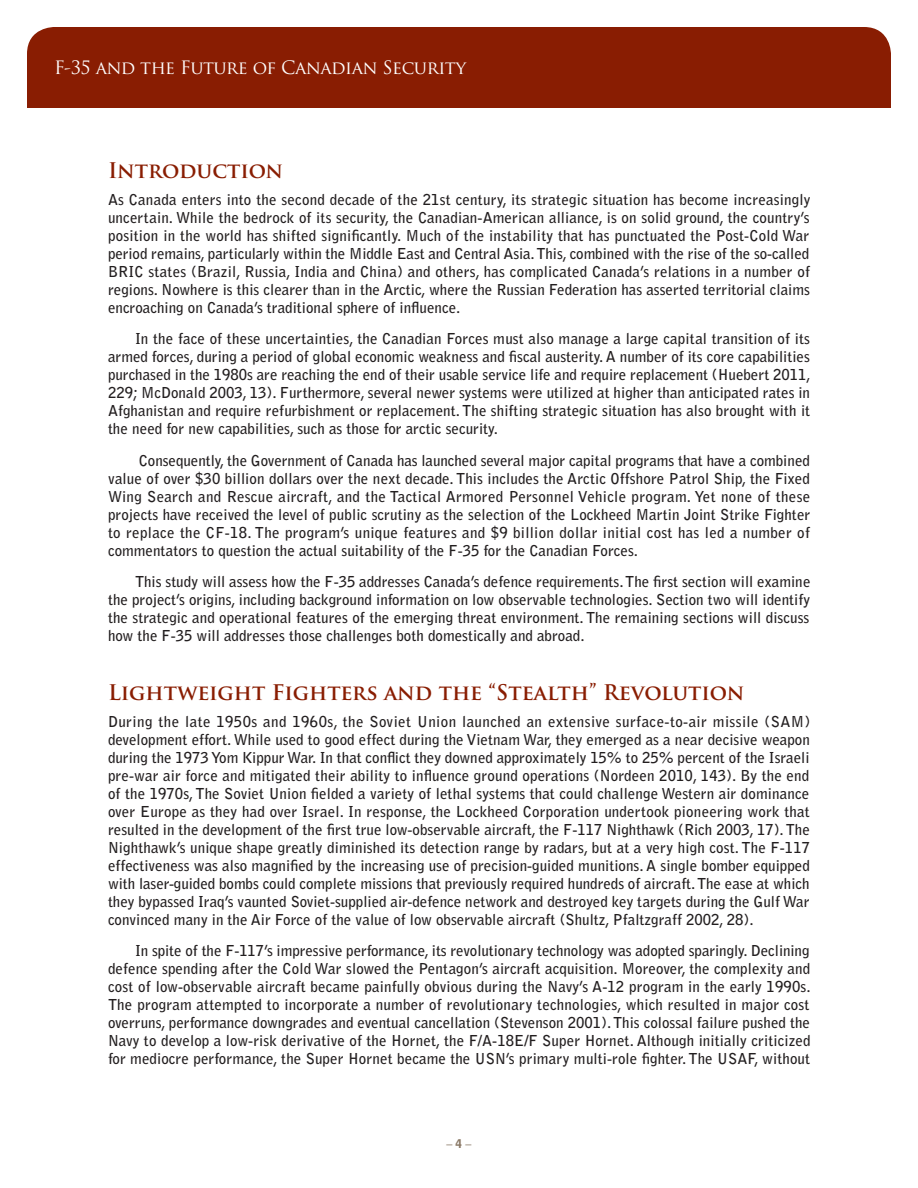
<style>
.page{position:relative;width:918px;height:1188px;background:#fff}
.page>*{position:absolute;margin:0;border:0;box-sizing:border-box;transform-origin:0 0}
.t1{font:700 21px "Trajan Pro";color:#891d02}
.t2{font:18px "Trajan Pro";letter-spacing:-.025em;color:#fff}
.t3{font:700 15px/18px "Bell Gothic Std";color:#231f20;text-align:justify}
.t4{font:700 12px "Bell Gothic Std";color:#8a7966}
.s1{font-weight:900}
</style>
<div class="page">
<div style="left:27px;top:27px;width:864px;height:81px;background:#891d02"></div>
<p class="t2" style="left:54px;top:56px;width:414px">F-35 and the Future of Canadian Security</p>
<h1 class="t1" style="left:108px;top:157px;width:177px">Introduction</h1>
<p class="t3" style="left:108px;top:190px;width:704px">As Canada enters into the second decade of the 21st century, its strategic situation has become increasingly uncertain. While the bedrock of its security, the Canadian-American alliance, is on solid ground, the country’s position in the world has shifted significantly. Much of the instability that has punctuated the Post-Cold War period remains, particularly within the Middle East and Central Asia. This, combined with the rise of the so-called BRIC states (Brazil, Russia, India and China) and others, has complicated Canada’s relations in a number of regions. Nowhere is this clearer than in the Arctic, where the Russian Federation has asserted territorial claims encroaching on Canada’s traditional sphere of influence.</p>
<p class="t3" style="left:108px;top:330px;width:704px;text-indent:27px">In the face of these uncertainties, the Canadian Forces must also manage a large capital transition of its armed forces, during a period of global economic weakness and fiscal austerity. A number of its core capabilities purchased in the 1980s are reaching the end of their usable service life and require replacement (Huebert 2011, 229; McDonald 2003, 13). Furthermore, several newer systems were utilized at higher than anticipated rates in Afghanistan and require refurbishment or replacement. The shifting strategic situation has also brought with it the need for new capabilities, such as those for arctic security.</p>
<p class="t3" style="left:108px;top:451px;width:704px;text-indent:31px">Consequently, the Government of Canada has launched several major capital programs that have a combined value of over $30 billion dollars over the next decade. This includes the Arctic Offshore Patrol Ship, the Fixed Wing Search and Rescue aircraft, and the Tactical Armored Personnel Vehicle program. Yet none of these projects have received the level of public scrutiny as the selection of the Lockheed Martin Joint Strike Fighter to replace the CF-18. The program’s unique features and $9 billion dollar initial cost has led a number of commentators to question the actual suitability of the F-35 for the Canadian Forces.</p>
<p class="t3" style="left:108px;top:573px;width:704px;text-indent:27px">This study will assess how the F-35 addresses Canada’s defence requirements. The first section will examine the project’s origins, including background information on low observable technologies. Section two will identify the strategic and operational features of the emerging threat environment. The remaining sections will discuss how the F-35 will addresses those challenges both domestically and abroad.</p>
<h1 class="t1" style="left:108px;top:679px;width:638px">Lightweight Fighters and the “Stealth” Revolution</h1>
<p class="t3" style="left:108px;top:712px;width:704px">During the late 1950s and 1960s, the Soviet Union launched an extensive surface-to-air missile (SAM) development effort. While used to good effect during the Vietnam War, they emerged as a near decisive weapon during the 1973 Yom Kippur War. In that conflict they downed approximately 15% to 25% percent of the Israeli pre-war air force and mitigated their ability to influence ground operations (Nordeen 2010, 143). By the end of the 1970s, The Soviet Union fielded a variety of lethal systems that could challenge Western air dominance over Europe as they had over Israel. In response, the Lockheed Corporation undertook pioneering work that resulted in the development of the first true low-observable aircraft, the F-117 Nighthawk (Rich 2003, 17). The Nighthawk’s unique shape greatly diminished its detection range by radars, but at a very high cost. The F-117 effectiveness was also magnified by the increasing use of precision-guided munitions. A single bomber equipped with laser-guided bombs could complete missions that previously required hundreds of aircraft. The ease at which they bypassed Iraq’s vaunted Soviet-supplied air-defence network and destroyed key targets during the Gulf War convinced many in the Air Force of the value of low observable aircraft (Shultz, Pfaltzgraff 2002, 28).</p>
<p class="t3" style="left:108px;top:942px;width:704px;text-indent:27px">In spite of the F-117’s impressive performance, its revolutionary technology was adopted sparingly. Declining defence spending after the Cold War slowed the Pentagon’s aircraft acquisition. Moreover, the complexity and cost of low-observable aircraft became painfully obvious during the Navy’s A-12 program in the early 1990s.<br>The program attempted to incorporate a number of revolutionary technologies, which resulted in major cost overruns, performance downgrades and eventual cancellation (Stevenson 2001). This colossal failure pushed the Navy to develop a low-risk derivative of the Hornet, the F/A-18E/F Super Hornet. Although initially criticized for mediocre performance, the Super Hornet became the USN’s primary multi-role fighter. The USAF, without</p>
<p class="t4" style="left:446px;top:1136px;width:27px">– <span class="s1">4</span> –</p>
</div>
